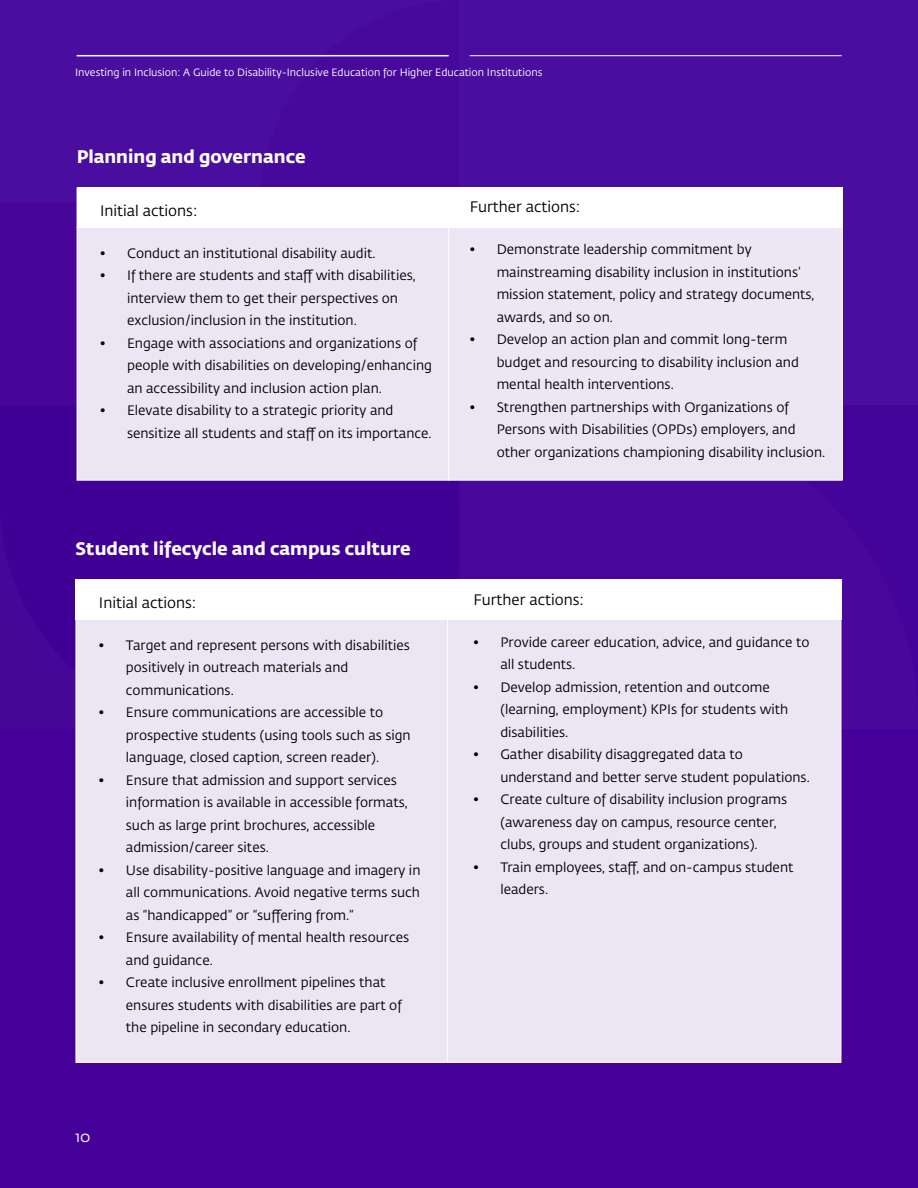
<style>
.page{position:relative;width:918px;height:1188px;background:#409}
.page>*{position:absolute;margin:0;border:0;box-sizing:border-box;transform-origin:0 0}
.t1{font:700 18px "Fedra Sans Std";color:#fff}
.t2{font:15px "Fedra Sans Std";color:#000}
.t3{font:15px "Fedra Sans Std";color:#fff}
.t4{font:13.5px/22.5px "Fedra Sans Std";color:#000}
.t5{font:10.5px "Fedra Sans Std";color:#fff}
</style>
<div class="page">
<div style="left:459px;top:405px;width:459px;height:324px;background:#49079c"></div>
<div style="left:0;top:0;width:459px;height:202px;background:#490d9f"></div>
<div style="left:0;top:202px;width:459px;height:203px;background:#47059a"></div>
<svg style="left:261px;top:56px;width:198px;height:132px"></svg>
<div style="left:0;top:405px;width:459px;height:324px;background:#410095"></div>
<div style="left:459px;top:0;width:459px;height:405px;background:#490d9f"></div>
<svg style="left:594px;top:405px;width:249px;height:324px"></svg>
<hr style="left:77px;top:55px;width:372px;height:1px;background:#fff">
<hr style="left:470px;top:55px;width:372px;height:1px;background:#fff">
<div style="left:77px;top:188px;width:765px;height:40px;background:#fff"></div>
<div style="left:77px;top:227px;width:765px;height:253px;background:#ece5f4"></div>
<hr style="left:77px;top:227px;width:765px;height:1px;background:#fff">
<div style="left:75px;top:580px;width:766px;height:40px;background:#fff"></div>
<div style="left:77px;top:620px;width:764px;height:443px;background:#ebe5f4"></div>
<hr style="left:447px;top:580px;width:1px;height:483px;background:#fff">
<hr style="left:448px;top:188px;width:1px;height:293px;background:#fff">
<p class="t5" style="left:75px;top:66px;width:469px">Investing in Inclusion: A Guide to Disability-Inclusive Education for Higher Education Institutions</p>
<h1 class="t1" style="left:77px;top:145px;width:231px">Planning and governance</h1>
<p class="t2" style="left:100px;top:201px;width:99px">Initial actions:</p>
<p class="t4" style="left:100px;top:242px;width:277px">• Conduct an institutional disability audit.</p>
<p class="t4" style="left:127px;top:264px;width:290px;text-indent:-27px">• If there are students and staff with disabilities, interview them to get their perspectives on exclusion/inclusion in the institution.</p>
<p class="t4" style="left:127px;top:332px;width:306px;text-indent:-27px">• Engage with associations and organizations of people with disabilities on developing/enhancing an accessibility and inclusion action plan.</p>
<p class="t4" style="left:127px;top:400px;width:306px;text-indent:-27px">• Elevate disability to a strategic priority and sensitize all students and staff on its importance.</p>
<h1 class="t1" style="left:76px;top:537px;width:337px">Student lifecycle and campus culture</h1>
<p class="t2" style="left:99px;top:593px;width:99px">Initial actions:</p>
<p class="t4" style="left:126px;top:634px;width:286px;text-indent:-27px">• Target and represent persons with disabilities positively in outreach materials and communications.</p>
<p class="t4" style="left:126px;top:701px;width:286px;text-indent:-27px">• Ensure communications are accessible to prospective students (using tools such as sign language, closed caption, screen reader).</p>
<p class="t4" style="left:126px;top:769px;width:283px;text-indent:-27px">• Ensure that admission and support services information is available in accessible formats, such as large print brochures, accessible admission/career sites.</p>
<p class="t4" style="left:126px;top:859px;width:296px;text-align:justify;text-indent:-27px">• Use disability-positive language and imagery in all communications. Avoid negative terms such as “handicapped” or “suffering from.”</p>
<p class="t4" style="left:126px;top:927px;width:285px;text-indent:-27px">• Ensure availability of mental health resources and guidance.</p>
<p class="t4" style="left:126px;top:972px;width:277px;text-indent:-27px">• Create inclusive enrollment pipelines that ensures students with disabilities are part of the pipeline in secondary education.</p>
<p class="t3" style="left:75px;top:1127px;width:17px">10</p>
<p class="t2" style="left:470px;top:198px;width:112px">Further actions:</p>
<p class="t4" style="left:497px;top:239px;width:319px;text-indent:-27px">• Demonstrate leadership commitment by mainstreaming disability inclusion in institutions’ mission statement, policy and strategy documents, awards, and so on.</p>
<p class="t4" style="left:497px;top:329px;width:304px;text-indent:-27px">• Develop an action plan and commit long-term budget and resourcing to disability inclusion and mental health interventions.</p>
<p class="t4" style="left:497px;top:396px;width:330px;text-indent:-27px">• Strengthen partnerships with Organizations of<br>Persons with Disabilities (OPDs) employers, and other organizations championing disability inclusion.</p>
<p class="t2" style="left:473px;top:590px;width:112px">Further actions:</p>
<p class="t4" style="left:500px;top:631px;width:311px;text-indent:-27px">• Provide career education, advice, and guidance to all students.</p>
<p class="t4" style="left:500px;top:676px;width:290px;text-indent:-27px">• Develop admission, retention and outcome (learning, employment) KPIs for students with disabilities.</p>
<p class="t4" style="left:500px;top:743px;width:311px;text-indent:-27px">• Gather disability disaggregated data to understand and better serve student populations.</p>
<p class="t4" style="left:500px;top:789px;width:288px;text-indent:-27px">• Create culture of disability inclusion programs (awareness day on campus, resource center, clubs, groups and student organizations).</p>
<p class="t4" style="left:500px;top:856px;width:295px;text-indent:-27px">• Train employees, staff, and on-campus student leaders.</p>
</div>
